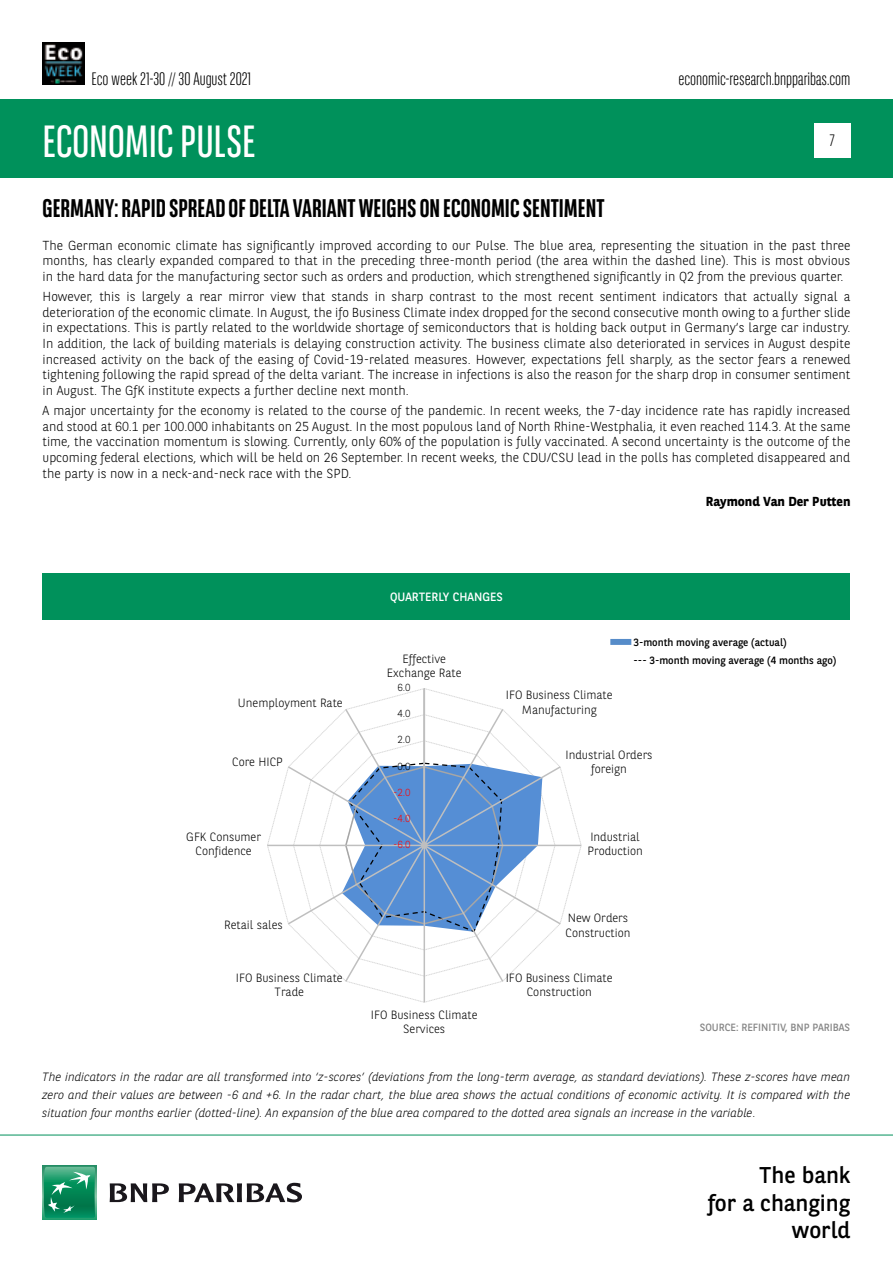
<style>
.page{position:relative;width:893px;height:1263px;background:#fff}
.page>*{position:absolute;margin:0;border:0;box-sizing:border-box;transform-origin:0 0}
.t1{font:45px "BNPP Sans Condensed";color:#fff}
.t2{font:700 25.5px "BNPP Sans Condensed";color:#000}
.t3{font:22.8px/27.3px "BNPP Sans";color:#000;text-align:right}
.t4{font:300 18px "BNPP Sans Condensed";color:#000}
.t5{font:300 16.5px "BNPP Sans Condensed";color:#000}
.t6{font:300 13.05px/15.6px "BNPP Sans";color:#000;text-align:justify}
.t7{font:700 13.05px "BNPP Sans";color:#000}
.t8{font:italic 300 12px/18px "BNPP Sans";color:#000;text-align:justify}
.t9{font:300 12px/14.2px "BNPP Sans";color:#000;text-align:center}
.t10{font:12px "BNPP Sans";color:#fff}
.t11{font:10.5px/18px "BNPP Sans";color:#000}
.t12{font:10.5px "BNPP Sans";color:#878787}
.t13{font:300 10.2px "BNPP Sans";color:#f00}
.t14{font:300 10.2px "BNPP Sans";color:#000}
.s1{font-style:normal}
</style>
<div class="page">
<div style="left:1px;top:99px;width:892px;height:78px;background:#00915b"></div>
<svg style="left:43px;top:1166px;width:53px;height:53px"></svg>
<svg style="left:44px;top:1167px;width:51px;height:51px;background:#26996e"></svg>
<svg style="left:110px;top:1183px;width:59px;height:19px"></svg>
<svg style="left:179px;top:1183px;width:123px;height:19px"></svg>
<hr style="left:0;top:1135px;width:893px;height:1px;background:#00915b">
<div style="left:814px;top:123px;width:36px;height:34px;background:#fff"></div>
<img style="left:43px;top:43px;width:42px;height:42px">
<svg style="left:267px;top:688px;width:315px;height:315px"></svg>
<div style="left:43px;top:573px;width:807px;height:47px;background:#00915b"></div>
<div style="left:610px;top:639px;width:21px;height:6px;background:#568cc9"></div>
<h3 class="t4" style="left:91px;top:67px;width:161px">Eco week 21-30 // 30 August 2021</h3>
<h1 class="t1" style="left:43px;top:113px;width:215px">ECONOMIC PULSE</h1>
<h3 class="t4" style="left:678px;top:67px;width:174px">economic-research.bnpparibas.com</h3>
<p class="t5" style="left:830px;top:130px;width:6px">7</p>
<h2 class="t2" style="left:43px;top:193px;width:563px">GERMANY: RAPID SPREAD OF DELTA VARIANT WEIGHS ON ECONOMIC SENTIMENT</h2>
<p class="t6" style="left:43px;top:237px;width:809px">The German economic climate has significantly improved according to our Pulse. The blue area, representing the situation in the past three months, has clearly expanded compared to that in the preceding three-month period (the area within the dashed line). This is most obvious in the hard data for the manufacturing sector such as orders and production, which strengthened significantly in Q2 from the previous quarter.</p>
<p class="t6" style="left:43px;top:288px;width:809px">However, this is largely a rear mirror view that stands in sharp contrast to the most recent sentiment indicators that actually signal a deterioration of the economic climate. In August, the ifo Business Climate index dropped for the second consecutive month owing to a further slide in expectations. This is partly related to the worldwide shortage of semiconductors that is holding back output in Germany’s large car industry.<br>In addition, the lack of building materials is delaying construction activity. The business climate also deteriorated in services in August despite increased activity on the back of the easing of Covid-19-related measures. However, expectations fell sharply, as the sector fears a renewed tightening following the rapid spread of the delta variant. The increase in infections is also the reason for the sharp drop in consumer sentiment in August. The GfK institute expects a further decline next month.</p>
<p class="t6" style="left:43px;top:402px;width:809px">A major uncertainty for the economy is related to the course of the pandemic. In recent weeks, the 7-day incidence rate has rapidly increased and stood at 60.1 per 100.000 inhabitants on 25 August. In the most populous land of North Rhine-Westphalia, it even reached 114.3. At the same time, the vaccination momentum is slowing. Currently, only 60% of the population is fully vaccinated. A second uncertainty is the outcome of the upcoming federal elections, which will be held on 26 September. In recent weeks, the CDU/CSU lead in the polls has completed disappeared and the party is now in a neck-and-neck race with the SPD.</p>
<p class="t7" style="left:706px;top:492px;width:146px">Raymond Van Der Putten</p>
<p class="t9" style="left:238px;top:695px;width:106px">Unemployment Rate</p>
<p class="t9" style="left:232px;top:754px;width:52px">Core HICP</p>
<p class="t9" style="left:186px;top:829px;width:76px">GFK Consumer<br>Confidence</p>
<p class="t9" style="left:224px;top:917px;width:60px">Retail sales</p>
<p class="t9" style="left:236px;top:970px;width:108px">IFO Business Climate<br>Trade</p>
<p class="t10" style="left:390px;top:588px;width:114px">QUARTERLY CHANGES</p>
<p class="t9" style="left:387px;top:651px;width:76px">Effective<br>Exchange Rate</p>
<p class="t11" style="left:634px;top:632px;width:204px">3-month moving average (actual)<br>--- 3-month moving average (4 months ago)</p>
<p class="t14" style="left:397px;top:681px;width:15px">6.0</p>
<p class="t14" style="left:397px;top:707px;width:15px">4.0</p>
<p class="t14" style="left:397px;top:733px;width:15px">2.0</p>
<p class="t14" style="left:397px;top:759px;width:15px">0.0</p>
<p class="t13" style="left:393px;top:785px;width:19px">-2.0</p>
<p class="t13" style="left:393px;top:811px;width:19px">-4.0</p>
<p class="t13" style="left:393px;top:837px;width:19px">-6.0</p>
<p class="t9" style="left:371px;top:1007px;width:108px">IFO Business Climate<br>Services</p>
<p class="t9" style="left:506px;top:687px;width:108px">IFO Business Climate<br>Manufacturing</p>
<p class="t9" style="left:565px;top:747px;width:89px">Industrial Orders foreign</p>
<p class="t9" style="left:587px;top:829px;width:57px;text-align:left">Industrial<br>Production</p>
<p class="t9" style="left:565px;top:910px;width:66px;text-align:left">New Orders<br>Construction</p>
<p class="t9" style="left:506px;top:970px;width:108px">IFO Business Climate<br>Construction</p>
<p class="t12" style="left:700px;top:1020px;width:152px">SOURCE: REFINITIV, BNP PARIBAS</p>
<p class="t8" style="left:42px;top:1067px;width:809px">The indicators in the radar are all transformed into ‘z-scores’ (deviations from the long-term average, as standard deviations). These z-scores have mean zero and their values are between -6 and +6. In the radar chart, the blue area shows the actual conditions of economic activity. It is compared with the situation four months earlier (dotted-line). An expansion of the blue area compared to the dotted area signals an increase in the variable<span class="s1">.</span></p>
<h3 class="t3" style="left:708px;top:1161px;width:144px">The bank<br>for a changing world</h3>
</div>
